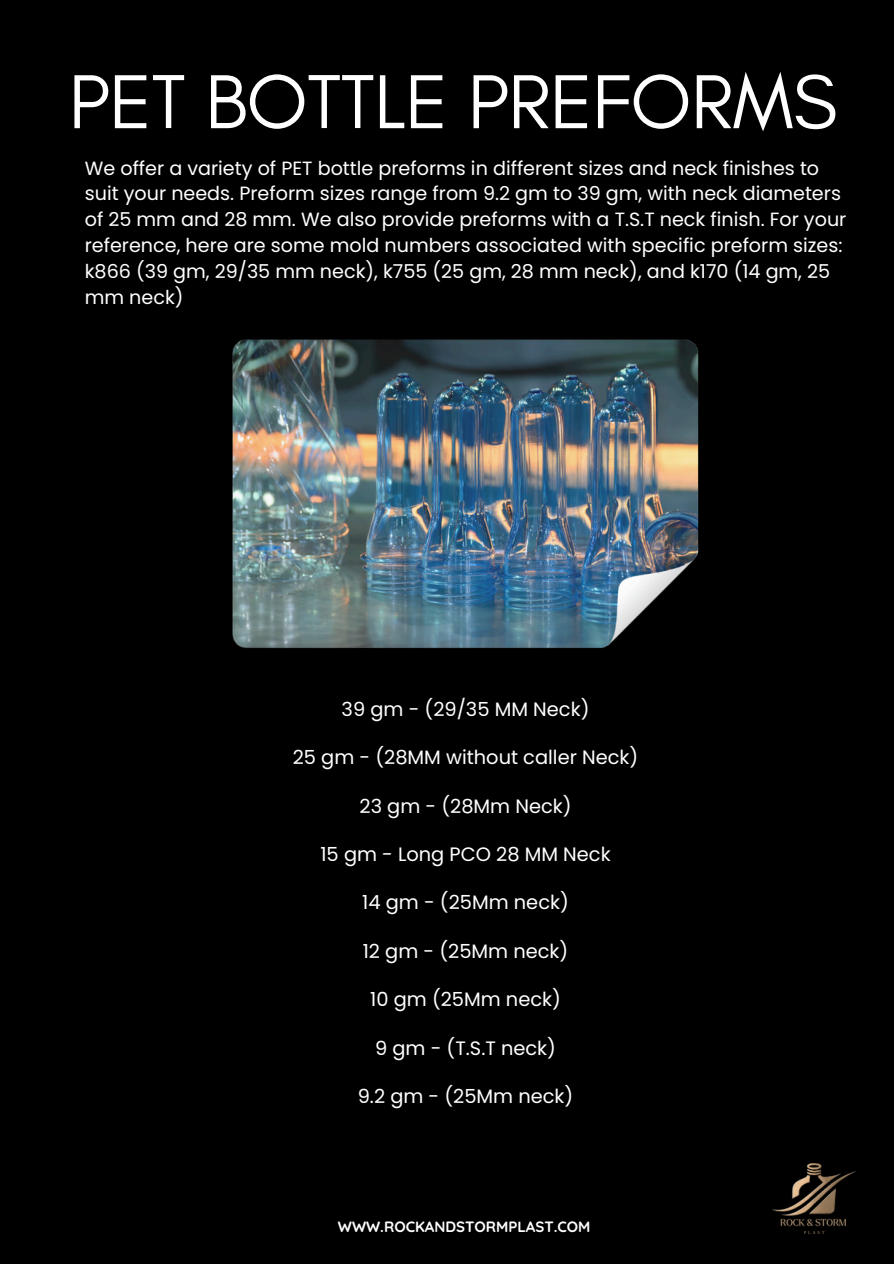
<style>
.page{position:relative;width:894px;height:1264px;background:#fff}
.page>*{position:absolute;margin:0;border:0;box-sizing:border-box;transform-origin:0 0}
.t1{font:77.85px "Glacial Indifference";letter-spacing:-.01em;color:#fff}
.t2{font:19.35px "Poppins";color:#fff}
.t3{font:19.2px/25.8px "Poppins";color:#fff}
.t4{font:700 15px "Quicksand";color:#fff}
</style>
<div class="page">
<div style="left:0;top:0;width:893px;height:1263px;background:#000"></div>
<img style="left:772px;top:1163px;width:84px;height:72px">
<img style="left:232px;top:339px;width:467px;height:310px">
<h2 class="t1" style="left:69px;top:54px;width:770px">PET BOTTLE PREFORMS</h2>
<p class="t3" style="left:85px;top:155px;width:762px">We offer a variety of PET bottle preforms in different sizes and neck finishes to suit your needs. Preform sizes range from 9.2 gm to 39 gm, with neck diameters of 25 mm and 28 mm. We also provide preforms with a T.S.T neck finish. For your reference, here are some mold numbers associated with specific preform sizes: k866 (39 gm, 29/35 mm neck), k755 (25 gm, 28 mm neck), and k170 (14 gm, 25 mm neck)</p>
<p class="t2" style="left:341px;top:695px;width:249px">39 gm - (29/35 MM Neck)</p>
<p class="t2" style="left:293px;top:743px;width:347px">25 gm - (28MM without caller Neck)</p>
<p class="t2" style="left:359px;top:792px;width:213px">23 gm - (28Mm Neck)</p>
<p class="t2" style="left:320px;top:840px;width:292px">15 gm - Long PCO 28 MM Neck</p>
<h2 class="t2" style="left:362px;top:889px;width:208px">14 gm - (25Mm neck)</h2>
<p class="t2" style="left:362px;top:937px;width:207px">12 gm - (25Mm neck)</p>
<p class="t2" style="left:370px;top:985px;width:192px">10 gm (25Mm neck)</p>
<p class="t2" style="left:375px;top:1034px;width:182px">9 gm - (T.S.T neck)</p>
<p class="t2" style="left:357px;top:1082px;width:217px">9.2 gm - (25Mm neck)</p>
<h2 class="t4" style="left:338px;top:1216px;width:254px">WWW.ROCKANDSTORMPLAST.COM</h2>
</div>
